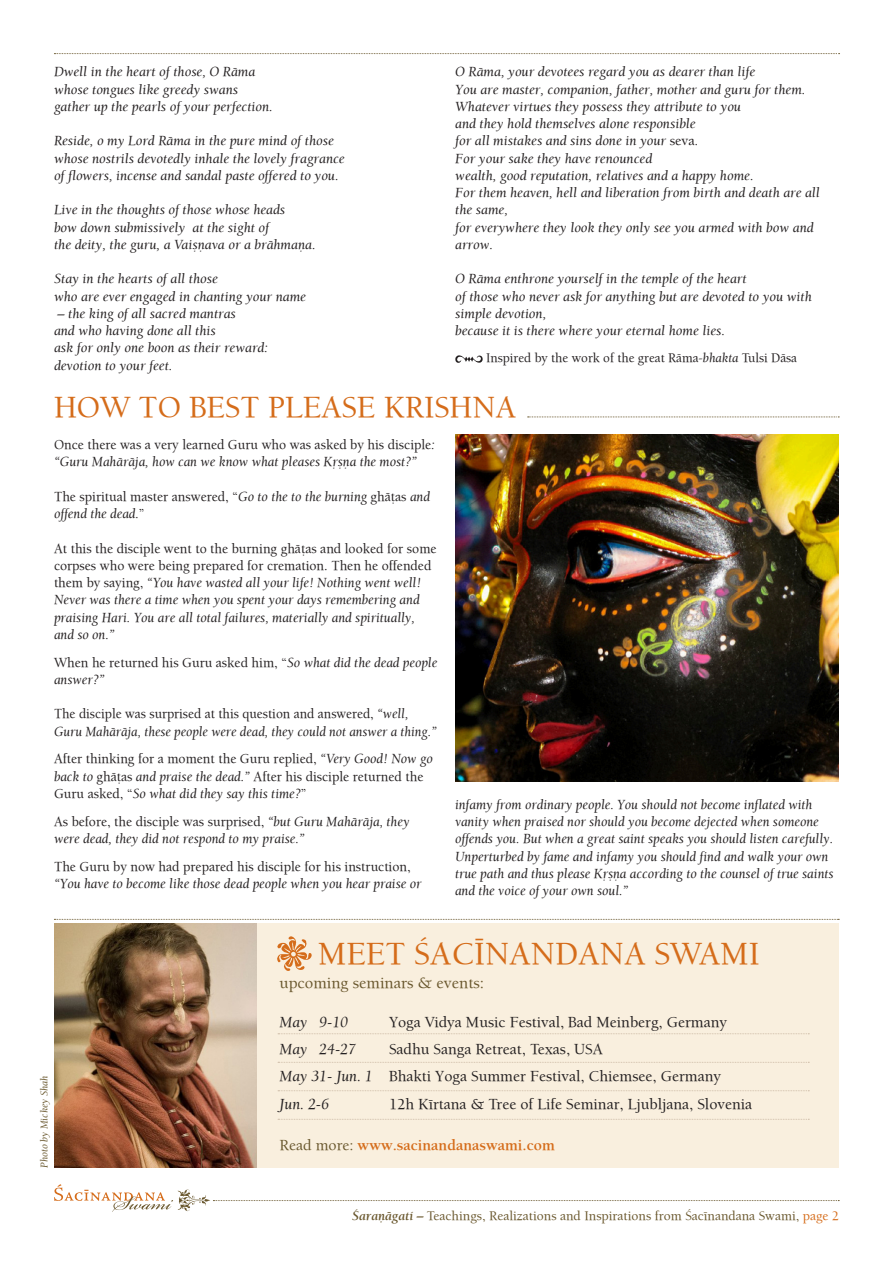
<style>
.page{position:relative;width:893px;height:1263px;background:#fff}
.page>*{position:absolute;margin:0;border:0;box-sizing:border-box;transform-origin:0 0}
.t1{font:33px "Balaram";color:#d56c1a}
.t2{font:31.5px "Balaram";color:#d56c1a}
.t3{font:16.5px "Balaram";color:#69572d}
.t4{font:15.75px/27px "Balaram";color:#231f20;text-align:center}
.t5{font:700 15.75px "Balaram";color:#d56c1a}
.t6{font:italic 15.75px "Balaram";color:#231f20}
.t7{font:italic 14.25px/17.2px "Balaram";color:#231f20}
.t8{font:italic 14.25px/17.2px "Balaram";color:#231f20;scale:.96 1}
.t9{font:14.25px/17.2px "Balaram";color:#231f20;scale:.96 1}
.t10{font:italic 14.25px/17.2px "Balaram";color:#231f20;scale:.94 1}
.t11{font:13.5px "Balaram";color:#69572d}
.t12{font:13.5px "Balaram";color:#231f20}
.t13{font:italic 10.5px "Balaram";color:#69572d}
.s1{font-style:normal}
.s2{font-style:italic}
.s3{font-weight:400;color:#69572d}
.s4{font-weight:700;font-style:italic}
.s5{color:#d56c1a}
</style>
<div class="page">
<svg style="left:54px;top:1184px;width:785px;height:28px"></svg>
<div style="left:253px;top:924px;width:586px;height:244px;background:#f9efde"></div>
<img style="left:54px;top:924px;width:202px;height:244px">
<svg style="left:54px;top:919px;width:785px;height:1px"></svg>
<svg style="left:278px;top:1062px;width:531px;height:1px"></svg>
<svg style="left:278px;top:1033px;width:531px;height:1px"></svg>
<svg style="left:278px;top:1090px;width:531px;height:1px"></svg>
<svg style="left:278px;top:1119px;width:531px;height:1px"></svg>
<img style="left:277px;top:936px;width:34px;height:34px">
<svg style="left:54px;top:53px;width:786px;height:1px"></svg>
<img style="left:455px;top:355px;width:27px;height:7px">
<svg style="left:528px;top:417px;width:311px;height:1px"></svg>
<img style="left:455px;top:434px;width:383px;height:347px">
<p class="t7" style="left:54px;top:63px;width:220px">Dwell in the heart of those, O Räma whose tongues like greedy swans gather up the pearls of your perfection.</p>
<p class="t7" style="left:54px;top:132px;width:292px">Reside, o my Lord Räma in the pure mind of those whose nostrils devotedly inhale the lovely fragrance of flowers, incense and sandal paste offered to you.</p>
<p class="t7" style="left:54px;top:201px;width:263px">Live in the thoughts of those whose heads<br>bow down submissively at the sight of<br>the deity, the guru, a Vaiñëava or a brähmaëa.</p>
<p class="t7" style="left:54px;top:270px;width:254px">Stay in the hearts of all those<br>who are ever engaged in chanting your name</p>
<p class="t7" style="left:54px;top:304px;width:215px">– the king of all sacred mantras<br>and who having done all this<br>ask for only one boon as their reward: devotion to your feet.</p>
<p class="t7" style="left:455px;top:63px;width:366px">O Räma, your devotees regard you as dearer than life<br>You are master, companion, father, mother and guru for them.<br>Whatever virtues they possess they attribute to you<br>and they hold themselves alone responsible<br>for all mistakes and sins done in your <span class="s1">seva</span>.<br>For your sake they have renounced<br>wealth, good reputation, relatives and a happy home.<br>For them heaven, hell and liberation from birth and death are all the same,<br>for everywhere they look they only see you armed with bow and arrow.</p>
<p class="t7" style="left:455px;top:270px;width:358px">O Räma enthrone yourself in the temple of the heart<br>of those who never ask for anything but are devoted to you with simple devotion,<br>because it is there where your eternal home lies.</p>
<p class="t12" style="left:486px;top:350px;width:312px">Inspired by the work of the great Räma-<span class="s2">bhakta</span> Tulsi Däsa</p>
<h2 class="t2" style="left:54px;top:388px;width:464px">How to best please Krishna</h2>
<p class="t9" style="left:54px;top:436px;width:398px">Once there was a very learned Guru who was asked by his disciple<span class="s2">: “Guru Mahäräja, how can we know what pleases Kåñëa the most?”</span></p>
<p class="t8" style="left:54px;top:487px;width:393px"><span class="s1">The spiritual master answered, “</span>Go to the to the burning <span class="s1">ghäöas</span> and offend the dead.<span class="s1">”</span></p>
<p class="t8" style="left:54px;top:539px;width:400px"><span class="s1">At this the disciple went to the burning ghäöas and looked for some corpses who were being prepared for cremation. Then he offended them by saying,</span> “You have wasted all your life! Nothing went well!<br>Never was there a time when you spent your days remembering and praising Hari. You are all total failures, materially and spiritually, and so on.”</p>
<p class="t9" style="left:54px;top:653px;width:401px">When he returned his Guru asked him, “<span class="s2">So what did the dead people answer?”</span></p>
<p class="t10" style="left:54px;top:705px;width:409px"><span class="s1">The disciple was surprised at this question and answered,</span> “well,<br>Guru Mahäräja, these people were dead, they could not answer a thing.”</p>
<p class="t9" style="left:54px;top:750px;width:396px">After thinking for a moment the Guru replied, <span class="s2">“Very Good! Now go back to</span> ghäöas <span class="s2">and praise the dead.”</span> After his disciple returned the<br>Guru asked, “<span class="s2">So what did they say this time?</span>”</p>
<p class="t8" style="left:54px;top:812px;width:372px"><span class="s1">As before, the disciple was surprised,</span> “but Guru Mahäräja, they were dead, they did not respond to my praise.”</p>
<p class="t9" style="left:54px;top:857px;width:373px">The Guru by now had prepared his disciple for his instruction,</p>
<p class="t8" style="left:54px;top:874px;width:384px">“You have to become like those dead people when you hear praise or</p>
<p class="t8" style="left:455px;top:795px;width:396px">infamy from ordinary people. You should not become inflated with vanity when praised nor should you become dejected when someone offends you. But when a great saint speaks you should listen carefully.<br>Unperturbed by fame and infamy you should find and walk your own true path and thus please Kåñëa according to the counsel of true saints and the voice of your own soul.”</p>
<p class="t13" style="left:38px;top:1168px;width:94px;rotate:-90deg">Photo by Mickey Shah</p>
<h1 class="t1" style="left:318px;top:933px;width:440px">Meet Çacénandana Swami</h1>
<p class="t3" style="left:279px;top:972px;width:206px">upcoming seminars &amp; events:</p>
<p class="t6" style="left:279px;top:1012px;width:70px">May 9-10</p>
<p class="t4" style="left:389px;top:1008px;width:340px">Yoga Vidya Music Festival, Bad Meinberg, Germany</p>
<p class="t6" style="left:279px;top:1039px;width:78px">May 24-27</p>
<p class="t4" style="left:279px;top:1035px;width:443px">Sadhu Sanga Retreat, Texas, USA<br><span class="s2">May 31- Jun. 1</span> Bhakti Yoga Summer Festival, Chiemsee, Germany</p>
<p class="t6" style="left:279px;top:1094px;width:51px">Jun. 2-6</p>
<p class="t4" style="left:389px;top:1090px;width:365px">12h Kértana &amp; Tree of Life Seminar, Ljubljana, Slovenia</p>
<p class="t5" style="left:279px;top:1135px;width:277px"><span class="s3">Read more:</span> www.sacinandanaswami.com</p>
<p class="t11" style="left:352px;top:1207px;width:488px"><span class="s4">Çaraëägatí –</span> Teachings, Realizations and Inspirations from Çacénandana Swami, <span class="s5">page 2</span></p>
</div>
